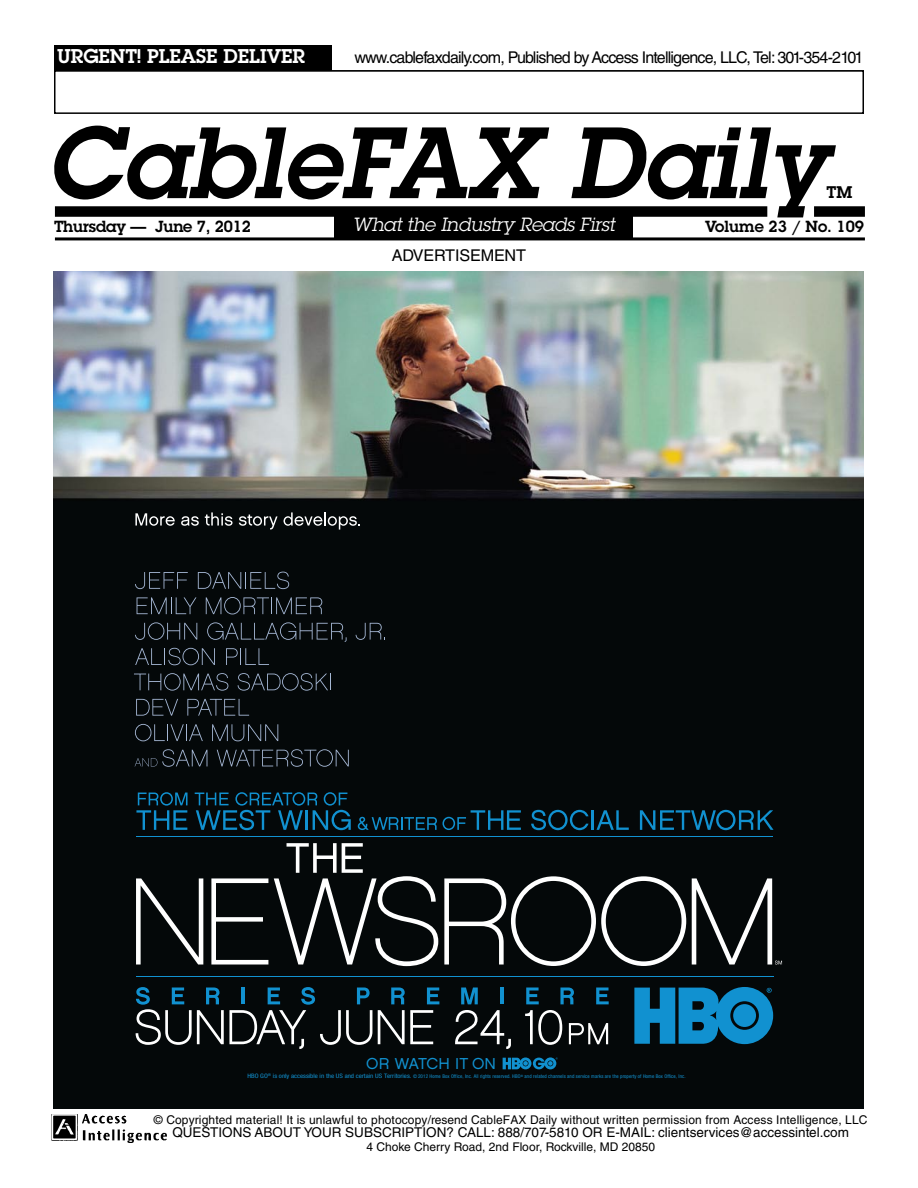
<style>
.page{position:relative;width:918px;height:1188px;background:#fff}
.page>*{position:absolute;margin:0;border:0;box-sizing:border-box;transform-origin:0 0}
.t1{font:italic 600 99px "Lubalin Graph Std";color:#000}
.t2{font:600 19.5px "Lubalin Graph Std";color:#fff}
.t3{font:italic 18.75px "Lubalin Graph Std";letter-spacing:-.01em;color:#fff}
.t4{font:600 16.5px "Lubalin Graph Std";color:#000}
.t5{font:16.2px "Helvetica LT Std";letter-spacing:-.05em;color:#000}
.t6{font:16.2px "Helvetica LT Std";letter-spacing:-.01em;color:#000}
.t7{font:600 15.75px "Lubalin Graph Std";letter-spacing:-.01em;color:#000}
.t8{font:15.75px "Chalet London Nineteen Eighty";letter-spacing:.015em;color:#1191d0}
.t9{font:13.5px "Helvetica LT Std";color:#000}
.t10{font:12px "Helvetica LT Std";letter-spacing:.01em;color:#000}
.t11{font:condensed 5.1px "Helvetica Neue";letter-spacing:.015em;color:#1191d0}
.s1{font-size:6.15px}
</style>
<div class="page">
<img style="left:52px;top:1114px;width:115px;height:29px">
<div style="left:55px;top:206px;width:712px;height:11px;background:#000"></div>
<div style="left:814px;top:206px;width:51px;height:11px;background:#000"></div>
<div style="left:334px;top:212px;width:299px;height:26px;background:#000"></div>
<hr style="left:55px;top:237px;width:810px;height:3px;background:#000">
<div style="left:54px;top:45px;width:278px;height:27px;background:#000"></div>
<img style="left:53px;top:272px;width:810px;height:837px">
<svg style="left:503px;top:1057px;width:55px;height:12px"></svg>
<svg style="left:136px;top:792px;width:52px;height:38px;background:#072d40"></svg>
<svg style="left:195px;top:792px;width:156px;height:38px;background:#072c3e"></svg>
<svg style="left:358px;top:810px;width:163px;height:20px;background:#062837"></svg>
<svg style="left:531px;top:810px;width:57px;height:20px"></svg>
<hr style="left:592px;top:810px;width:2px;height:20px;background:#1191d0">
<svg style="left:597px;top:810px;width:32px;height:20px"></svg>
<svg style="left:640px;top:810px;width:134px;height:20px;background:#08354a"></svg>
<svg style="left:136px;top:878px;width:67px;height:87px"></svg>
<svg style="left:211px;top:878px;width:57px;height:87px"></svg>
<svg style="left:274px;top:843px;width:164px;height:123px;background:#2e3132"></svg>
<svg style="left:444px;top:876px;width:242px;height:90px;background:#2d3131"></svg>
<svg style="left:391px;top:988px;width:14px;height:16px"></svg>
<svg style="left:427px;top:988px;width:12px;height:16px"></svg>
<svg style="left:461px;top:988px;width:17px;height:16px"></svg>
<hr style="left:500px;top:988px;width:4px;height:16px;background:#1191d0">
<svg style="left:526px;top:988px;width:13px;height:16px"></svg>
<svg style="left:560px;top:988px;width:14px;height:16px"></svg>
<svg style="left:596px;top:988px;width:13px;height:16px"></svg>
<svg style="left:136px;top:987px;width:236px;height:62px;background:#232e32"></svg>
<svg style="left:378px;top:1010px;width:55px;height:34px"></svg>
<svg style="left:455px;top:1010px;width:56px;height:39px;background:#393d3d"></svg>
<svg style="left:525px;top:1010px;width:37px;height:35px"></svg>
<svg style="left:569px;top:1023px;width:39px;height:21px"></svg>
<svg style="left:634px;top:987px;width:139px;height:57px;background:#0d71a2"></svg>
<hr style="left:136px;top:976px;width:637px;height:1px;background:#1191d0">
<hr style="left:137px;top:836px;width:636px;height:1px;background:#1191d0">
<svg style="left:692px;top:878px;width:90px;height:87px"></svg>
<svg style="left:135px;top:572px;width:53px;height:17px"></svg>
<svg style="left:198px;top:572px;width:91px;height:17px;background:#1d2429"></svg>
<svg style="left:137px;top:597px;width:59px;height:17px"></svg>
<svg style="left:206px;top:597px;width:116px;height:17px;background:#1f252b"></svg>
<svg style="left:135px;top:622px;width:62px;height:18px"></svg>
<svg style="left:207px;top:622px;width:140px;height:20px;background:#181e23"></svg>
<svg style="left:356px;top:623px;width:29px;height:17px"></svg>
<svg style="left:136px;top:699px;width:42px;height:17px"></svg>
<svg style="left:187px;top:699px;width:62px;height:17px"></svg>
<svg style="left:135px;top:648px;width:80px;height:17px"></svg>
<svg style="left:226px;top:648px;width:43px;height:17px"></svg>
<svg style="left:135px;top:724px;width:68px;height:17px"></svg>
<svg style="left:212px;top:724px;width:66px;height:17px"></svg>
<svg style="left:134px;top:673px;width:94px;height:18px;background:#1b2126"></svg>
<svg style="left:238px;top:673px;width:93px;height:18px;background:#1d2329"></svg>
<svg style="left:135px;top:749px;width:72px;height:18px"></svg>
<svg style="left:217px;top:749px;width:132px;height:18px;background:#1c2328"></svg>
<svg style="left:135px;top:513px;width:40px;height:13px"></svg>
<svg style="left:181px;top:516px;width:18px;height:10px"></svg>
<svg style="left:205px;top:512px;width:28px;height:14px"></svg>
<svg style="left:239px;top:515px;width:39px;height:15px"></svg>
<svg style="left:284px;top:512px;width:76px;height:18px"></svg>
<div style="left:54px;top:70px;width:810px;height:44px;border:2px solid #000"></div>
<h2 class="t2" style="left:57px;top:43px;width:249px">URGENT! PLEASE DELIVER</h2>
<h3 class="t5" style="left:354px;top:48px;width:511px">www.cablefaxdaily.com, Published by Access Intelligence, LLC, Tel: 301-354-2101</h3>
<h1 class="t1" style="left:46px;top:97px;width:782px">CableFAX Daily</h1>
<h3 class="t4" style="left:827px;top:181px;width:27px">TM</h3>
<h3 class="t3" style="left:352px;top:213px;width:264px">What the Industry Reads First</h3>
<h3 class="t7" style="left:705px;top:216px;width:160px">Volume 23 / No. 109</h3>
<h3 class="t7" style="left:54px;top:216px;width:199px">Thursday — June 7, 2012</h3>
<h3 class="t6" style="left:392px;top:246px;width:136px">ADVERTISEMENT</h3>
<h3 class="t8" style="left:366px;top:1054px;width:131px">OR WATCH IT ON</h3>
<p class="t11" style="left:247px;top:1073px;width:440px"><span class="s1">HBO GO</span><sup>®</sup> <span class="s1">is only accessible in the US and certain US Territories.</span> © 2012 Home Box Office, Inc. All rights reserved. HBO<sup>®</sup> and related channels and service marks are the property of Home Box Office, Inc.</p>
<h3 class="t10" style="left:154px;top:1113px;width:715px">© Copyrighted material! It is unlawful to photocopy/resend CableFAX Daily without written permission from Access Intelligence, LLC</h3>
<h3 class="t9" style="left:172px;top:1125px;width:678px">QUESTIONS ABOUT YOUR SUBSCRIPTION? CALL: 888/707-5810 OR E-MAIL: clientservices@accessintel.com</h3>
<h3 class="t10" style="left:366px;top:1140px;width:290px">4 Choke Cherry Road, 2nd Floor, Rockville, MD 20850</h3>
</div>
